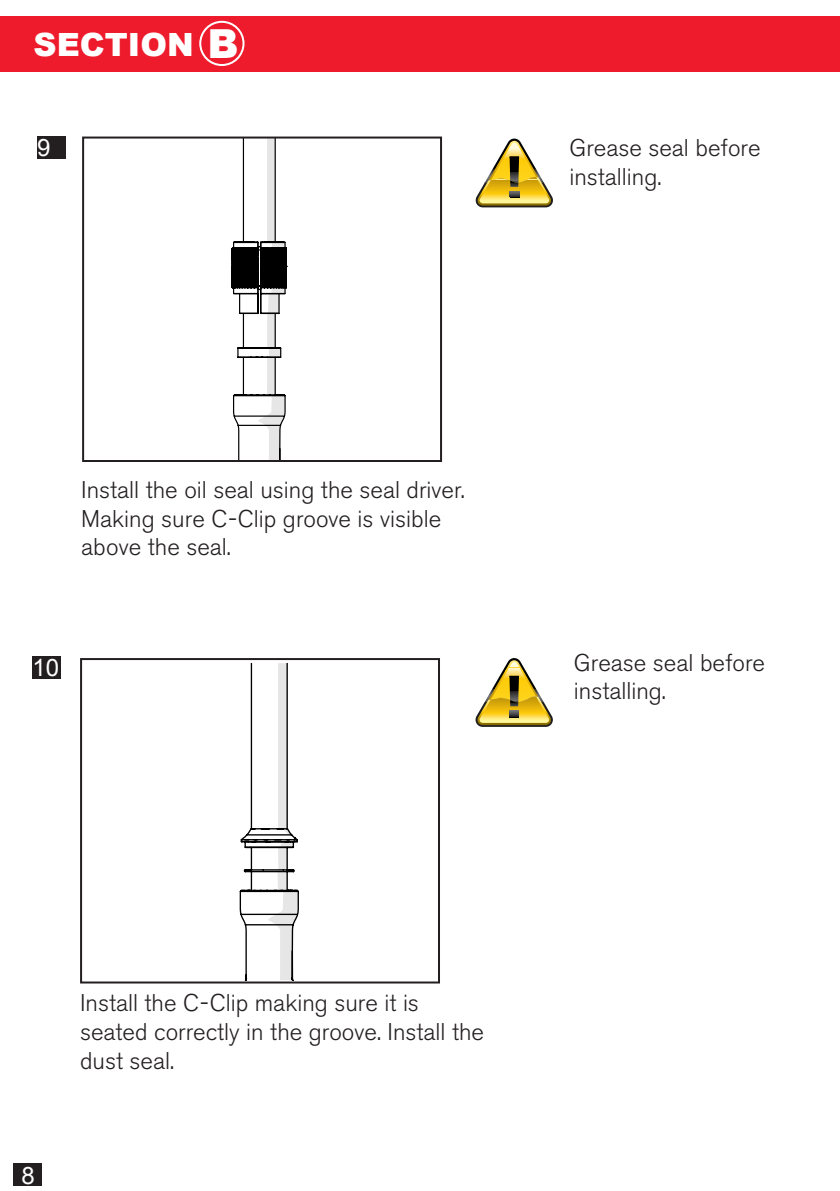
<style>
.page{position:relative;width:840px;height:1191px;background:#fff}
.page>*{position:absolute;margin:0;border:0;box-sizing:border-box;transform-origin:0 0}
.t1{font:900 40px "Arial";color:#fff}
.t2{font:900 32px "Arial";color:#fff}
.t3{font:300 24px/28.8px "Akzidenz Grotesk BE";color:#231f20}
.t4{font:24px "Arial";color:#fff}
</style>
<div class="page">
<div style="left:13px;top:1163px;width:29px;height:22px;background:#231f20"></div>
<div style="left:32px;top:656px;width:29px;height:22px;background:#231f20"></div>
<div style="left:80px;top:658px;width:360px;height:325px;border:2px solid #231f20"></div>
<svg style="left:239px;top:663px;width:60px;height:317px"></svg>
<svg style="left:475px;top:658px;width:77px;height:69px"></svg>
<div style="left:37px;top:136px;width:28px;height:23px;background:#231f20"></div>
<svg style="left:231px;top:139px;width:57px;height:320px"></svg>
<div style="left:82px;top:136px;width:360px;height:326px;border:2px solid #231f20"></div>
<svg style="left:475px;top:139px;width:78px;height:68px"></svg>
<div style="left:0;top:16px;width:839px;height:56px;background:#ee1b2c"></div>
<div style="left:199px;top:21px;width:45px;height:45px;border:2px solid #fff;border-radius:50%"></div>
<p class="t2" style="left:34px;top:21px;width:161px">SECTION</p>
<p class="t1" style="left:207px;top:14px;width:33px">B</p>
<p class="t4" style="left:37px;top:132px;width:15px">9</p>
<p class="t3" style="left:569px;top:134px;width:193px">Grease seal before installing.</p>
<p class="t3" style="left:81px;top:475px;width:385px">Install the oil seal using the seal driver.<br>Making sure C-Clip groove is visible above the seal.</p>
<p class="t4" style="left:33px;top:651px;width:28px">10</p>
<p class="t3" style="left:573px;top:648px;width:193px">Grease seal before installing.</p>
<p class="t4" style="left:22px;top:1160px;width:15px">8</p>
<p class="t3" style="left:80px;top:989px;width:405px">Install the C-Clip making sure it is seated correctly in the groove. Install the dust seal.</p>
</div>
